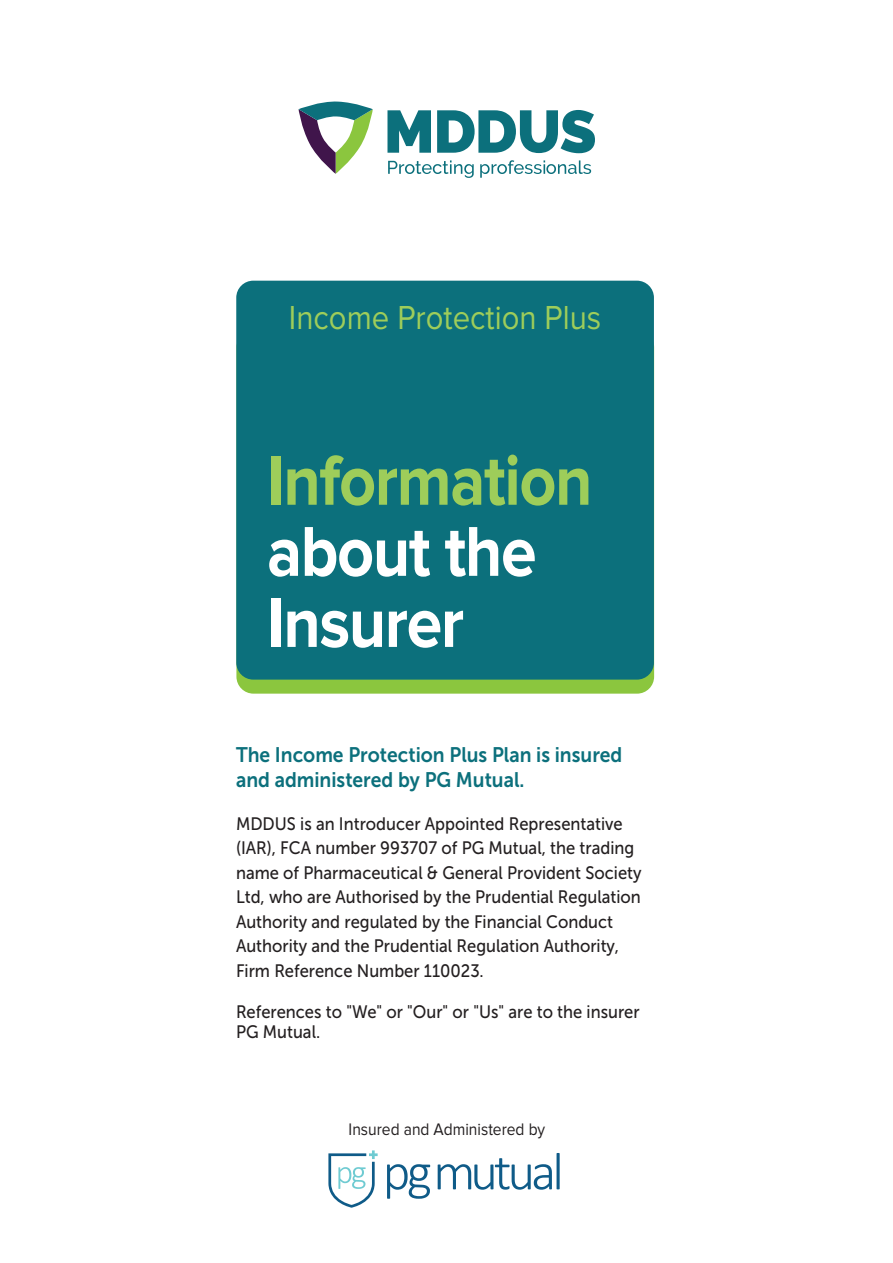
<style>
.page{position:relative;width:893px;height:1263px;background:#fff}
.page>*{position:absolute;margin:0;border:0;box-sizing:border-box;transform-origin:0 0}
.t1{font:700 73.05px/71.1px "Proxima Nova";letter-spacing:-.02em;color:#fff;scale:.88 1}
.t2{font:700 73.05px "Proxima Nova";letter-spacing:-.02em;color:#9ecd5a;scale:.88 1}
.t3{font:34.5px "Proxima Nova";color:#9ecd5a;scale:.9 1}
.t4{font:21px/24.5px "Museo Sans 700";color:#0c707c;scale:.92 1}
.t5{font:18px/24.5px "Museo Sans 500";color:#231f20;scale:.92 1}
.t6{font:17.4px "Proxima Nova";color:#231f20;scale:.9 1}
</style>
<div class="page">
<div style="left:236px;top:330px;width:418px;height:364px;background:#8bc63e;border-radius:17px"></div>
<div style="left:236px;top:281px;width:418px;height:399px;background:#0c707c;border-radius:17px"></div>
<svg style="left:387px;top:1164px;width:43px;height:35px"></svg>
<svg style="left:438px;top:1153px;width:122px;height:37px"></svg>
<svg style="left:328px;top:1150px;width:50px;height:58px"></svg>
<svg style="left:387px;top:110px;width:44px;height:43px"></svg>
<svg style="left:437px;top:110px;width:158px;height:43px"></svg>
<svg style="left:388px;top:160px;width:86px;height:18px"></svg>
<svg style="left:480px;top:160px;width:111px;height:18px"></svg>
<svg style="left:299px;top:102px;width:74px;height:72px"></svg>
<h2 class="t3" style="left:289px;top:305px;width:349px">Income Protection Plus</h2>
<h1 class="t2" style="left:267px;top:437px;width:371px">Information</h1>
<h1 class="t1" style="left:267px;top:515px;width:308px">about the<br>Insurer</h1>
<p class="t4" style="left:236px;top:745px;width:421px">The Income Protection Plus Plan is insured and administered by PG Mutual.</p>
<p class="t5" style="left:236px;top:813px;width:442px">MDDUS is an Introducer Appointed Representative (IAR), FCA number 993707 of PG Mutual, the trading name of Pharmaceutical &amp; General Provident Society Ltd, who are Authorised by the Prudential Regulation Authority and regulated by the Financial Conduct Authority and the Prudential Regulation Authority, Firm Reference Number 110023.</p>
<p class="t5" style="left:236px;top:1004px;width:440px;line-height:20px">References to "We" or "Our" or "Us" are to the insurer<br>PG Mutual.</p>
<p class="t6" style="left:349px;top:1123px;width:220px">Insured and Administered by</p>
</div>
